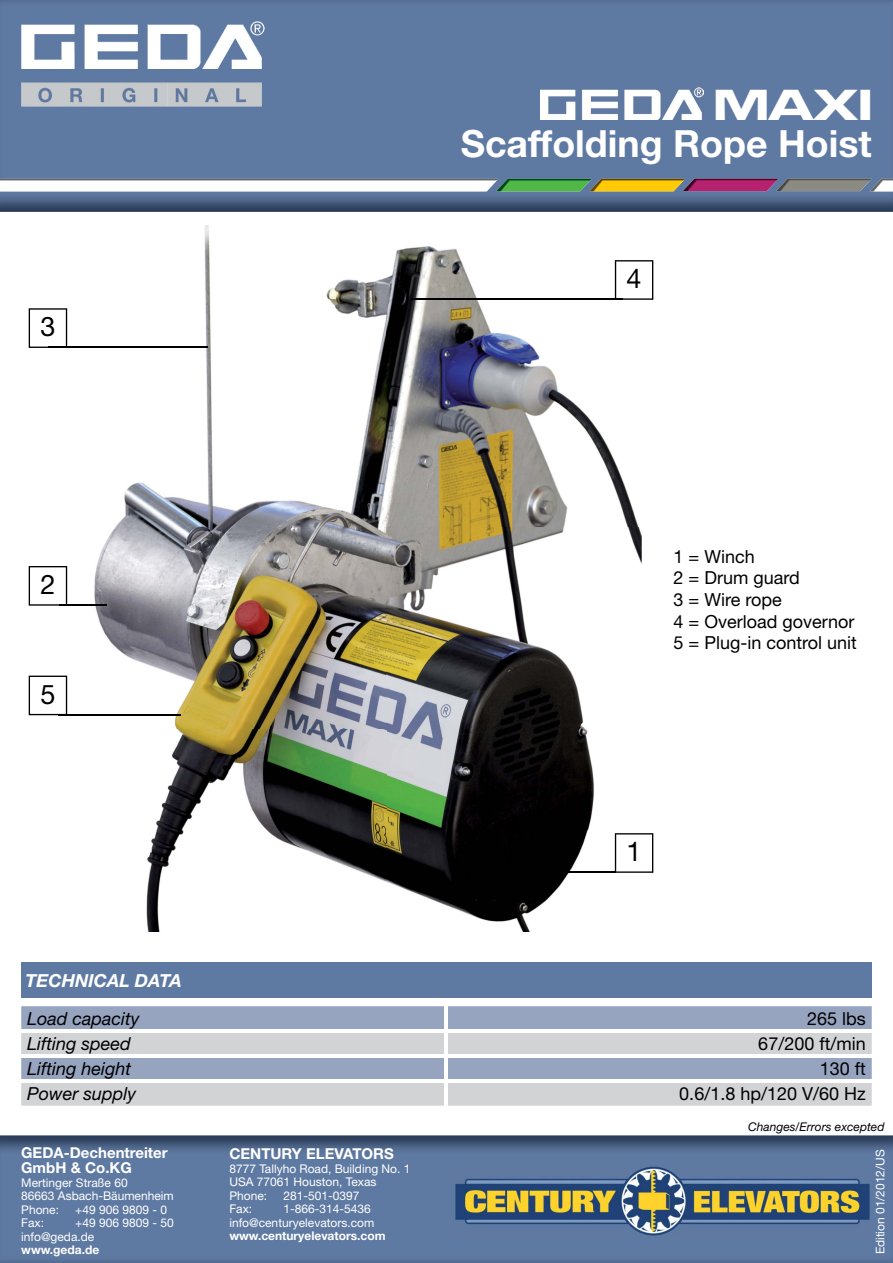
<style>
.page{position:relative;width:893px;height:1263px;background:#fff}
.page>*{position:absolute;margin:0;border:0;box-sizing:border-box;transform-origin:0 0}
.t1{font:700 45px "Micro";color:#fff}
.t2{font:700 37.5px "Helvetica Neue LT Std";color:#fff}
.t3{font:27px "Helvetica Neue LT Std";color:#000}
.t4{font:18px/21.6px "Helvetica Neue LT Std";color:#000}
.t5{font:italic 18px "Helvetica Neue LT Std";color:#000}
.t6{font:italic 700 18px "Helvetica Neue LT Std";color:#fff}
.t7{font:700 15px/15px "Helvetica Neue LT Std";color:#fff}
.t8{font:12px/13.5px "Helvetica Neue LT Std";color:#fff}
.t9{font:700 12px "Helvetica Neue LT Std";color:#fff}
.t10{font:italic 12px "Helvetica Neue LT Std";color:#000}
</style>
<div class="page">
<img style="left:0;top:1135px;width:893px;height:128px">
<img style="left:0;top:0;width:893px;height:212px">
<img style="left:21px;top:25px;width:146px;height:81px">
<img style="left:250px;top:21px;width:15px;height:14px">
<img style="left:685px;top:179px;width:91px;height:12px">
<img style="left:0;top:179px;width:496px;height:12px">
<img style="left:496px;top:179px;width:93px;height:12px">
<img style="left:589px;top:179px;width:96px;height:12px">
<img style="left:776px;top:179px;width:93px;height:12px">
<img style="left:869px;top:179px;width:24px;height:12px">
<img style="left:453px;top:1165px;width:419px;height:72px">
<img style="left:540px;top:88px;width:163px;height:32px">
<div style="left:21px;top:1006px;width:851px;height:23px;background:#97a4c0"></div>
<svg style="left:21px;top:1033px;width:851px;height:73px;fill:#d1d3d4"></svg>
<hr style="left:445px;top:1006px;width:3px;height:23px;background:#fff">
<hr style="left:445px;top:1032px;width:3px;height:22px;background:#fff">
<hr style="left:21px;top:1054px;width:425px;height:3px;background:#fff">
<hr style="left:446px;top:1054px;width:426px;height:3px;background:#fff">
<hr style="left:445px;top:1057px;width:3px;height:22px;background:#fff">
<hr style="left:21px;top:1079px;width:425px;height:3px;background:#fff">
<hr style="left:446px;top:1079px;width:426px;height:3px;background:#fff">
<hr style="left:445px;top:1082px;width:3px;height:24px;background:#fff">
<div style="left:21px;top:962px;width:851px;height:36px;background:#5e7aa2"></div>
<img style="left:81px;top:225px;width:560px;height:707px">
<svg style="left:615px;top:833px;width:38px;height:40px"></svg>
<hr style="left:567px;top:871px;width:48px;height:2px;background:#000">
<svg style="left:29px;top:566px;width:38px;height:40px"></svg>
<hr style="left:59px;top:604px;width:47px;height:2px;background:#000">
<svg style="left:615px;top:260px;width:38px;height:40px"></svg>
<hr style="left:411px;top:298px;width:212px;height:2px;background:#000">
<svg style="left:29px;top:676px;width:38px;height:39px"></svg>
<hr style="left:58px;top:714px;width:123px;height:1px;background:#000">
<svg style="left:29px;top:308px;width:38px;height:40px"></svg>
<hr style="left:48px;top:347px;width:160px;height:1px;background:#000">
<h1 class="t1" style="left:714px;top:74px;width:160px">MAXI</h1>
<h2 class="t2" style="left:461px;top:121px;width:412px">Scaffolding Rope Hoist</h2>
<h3 class="t3" style="left:40px;top:311px;width:17px">3</h3>
<h3 class="t3" style="left:40px;top:568px;width:17px">2</h3>
<h3 class="t3" style="left:40px;top:678px;width:17px">5</h3>
<h3 class="t6" style="left:26px;top:969px;width:158px">TECHNICAL DATA</h3>
<h3 class="t3" style="left:627px;top:263px;width:17px">4</h3>
<h3 class="t4" style="left:673px;top:545px;width:185px">1 = Winch<br>2 = Drum guard<br>3 = Wire rope<br>4 = Overload governor<br>5 = Plug-in control unit</h3>
<h3 class="t3" style="left:627px;top:835px;width:17px">1</h3>
<h3 class="t5" style="left:27px;top:1008px;width:114px">Load capacity</h3>
<h3 class="t4" style="left:807px;top:1008px;width:60px">265 lbs</h3>
<h3 class="t5" style="left:27px;top:1033px;width:105px">Lifting speed</h3>
<h3 class="t4" style="left:758px;top:1032px;width:109px">67/200 ft/min</h3>
<h3 class="t5" style="left:27px;top:1057px;width:106px">Lifting height</h3>
<h3 class="t4" style="left:820px;top:1057px;width:48px">130 ft</h3>
<h3 class="t5" style="left:27px;top:1082px;width:110px">Power supply</h3>
<h3 class="t4" style="left:679px;top:1082px;width:188px">0.6/1.8 hp/120 V/60 Hz</h3>
<p class="t7" style="left:21px;top:1145px;width:148px">GEDA-Dechentreiter<br>GmbH &amp; Co.KG</p>
<p class="t8" style="left:21px;top:1176px;width:154px">Mertinger Straße 60<br>86663 Asbach-Bäumenheim<br>Phone:</p>
<p class="t8" style="left:75px;top:1203px;width:93px">+49 906 9809 - 0</p>
<p class="t8" style="left:21px;top:1216px;width:24px">Fax:</p>
<p class="t8" style="left:21px;top:1216px;width:154px;text-indent:54px">+49 906 9809 - 50 info@geda.de</p>
<p class="t9" style="left:21px;top:1243px;width:79px">www.geda.de</p>
<p class="t7" style="left:229px;top:1146px;width:166px">CENTURY ELEVATORS</p>
<p class="t8" style="left:229px;top:1161px;width:182px">8777 Tallyho Road, Building No. 1<br>USA 77061 Houston, Texas<br>Phone:</p>
<p class="t8" style="left:283px;top:1188px;width:78px">281-501-0397</p>
<p class="t8" style="left:229px;top:1202px;width:24px">Fax:</p>
<p class="t8" style="left:229px;top:1202px;width:146px;text-align:right">1-866-314-5436 info@centuryelevators.com</p>
<p class="t9" style="left:229px;top:1228px;width:158px">www.centuryelevators.com</p>
<p class="t10" style="left:748px;top:1120px;width:138px">Changes/Errors excepted</p>
<p class="t8" style="left:873px;top:1254px;width:106px;rotate:-90deg">Edition 01/2012/US</p>
</div>
